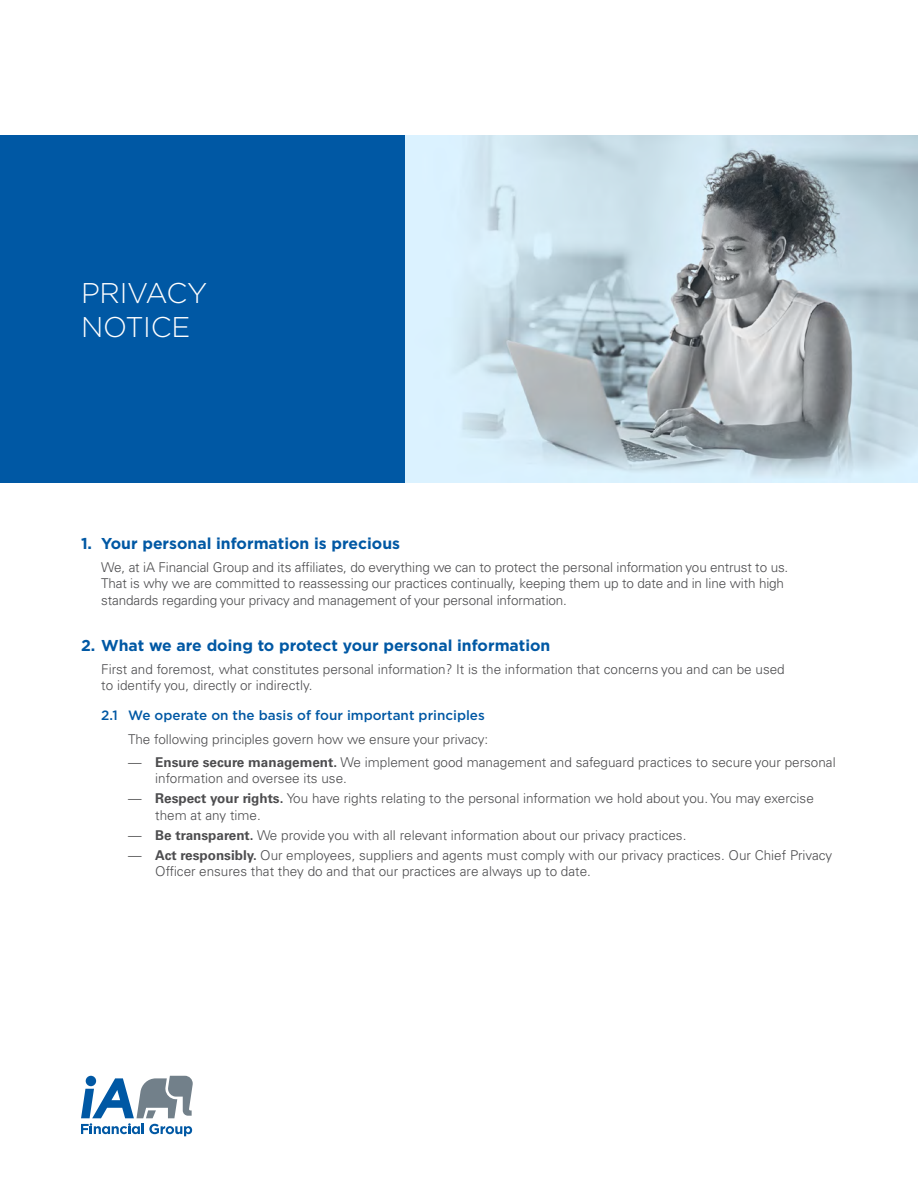
<style>
.page{position:relative;width:918px;height:1188px;background:#fff}
.page>*{position:absolute;margin:0;border:0;box-sizing:border-box;transform-origin:0 0}
.t1{font:300 28.5px/34.5px "Gotham";letter-spacing:-.01em;color:#fff}
.t2{font:700 15.75px "Gotham";color:#0058a4}
.P__Niveau_2{font:300 13.5px/16.5px "Univers LT Pro 45";color:#4d4d4f}
.t3{font:500 13.5px "Gotham";color:#0058a4}
.s1{font-family:"Univers LT Pro 65";font-weight:700}
</style>
<div class="page">
<img style="left:405px;top:135px;width:513px;height:347px">
<div style="left:0;top:135px;width:405px;height:347px;background:#0058a4"></div>
<svg style="left:81px;top:1076px;width:112px;height:60px"></svg>
<h1 class="t1" style="left:81px;top:275px;width:128px">PRIVACY<br>NOTICE</h1>
<h2 class="t2" style="left:81px;top:533px;width:321px">1. Your personal information is precious</h2>
<p class="P__Niveau_2" style="left:101px;top:559px;width:689px">We, at iA Financial Group and its affiliates, do everything we can to protect the personal information you entrust to us.<br>That is why we are committed to reassessing our practices continually, keeping them up to date and in line with high standards regarding your privacy and management of your personal information.</p>
<h2 class="t2" style="left:81px;top:635px;width:471px">2. What we are doing to protect your personal information</h2>
<p class="P__Niveau_2" style="left:101px;top:661px;width:685px">First and foremost, what constitutes personal information? It is the information that concerns you and can be used to identify you, directly or indirectly.</p>
<h3 class="t3" style="left:101px;top:707px;width:385px">2.1 We operate on the basis of four important principles</h3>
<p class="P__Niveau_2" style="left:128px;top:730px;width:362px">The following principles govern how we ensure your privacy:</p>
<p class="P__Niveau_2" style="left:155px;top:754px;width:682px;text-indent:-27px">— <span class="s1">Ensure secure management.</span> We implement good management and safeguard practices to secure your personal information and oversee its use.</p>
<p class="P__Niveau_2" style="left:155px;top:790px;width:660px;text-indent:-27px">— <span class="s1">Respect your rights.</span> You have rights relating to the personal information we hold about you. You may exercise them at any time.</p>
<p class="P__Niveau_2" style="left:128px;top:826px;width:560px">— <span class="s1">Be transparent.</span> We provide you with all relevant information about our privacy practices.</p>
<p class="P__Niveau_2" style="left:155px;top:846px;width:679px;text-indent:-27px">— <span class="s1">Act responsibly.</span> Our employees, suppliers and agents must comply with our privacy practices. Our Chief Privacy<br>Officer ensures that they do and that our practices are always up to date.</p>
</div>
